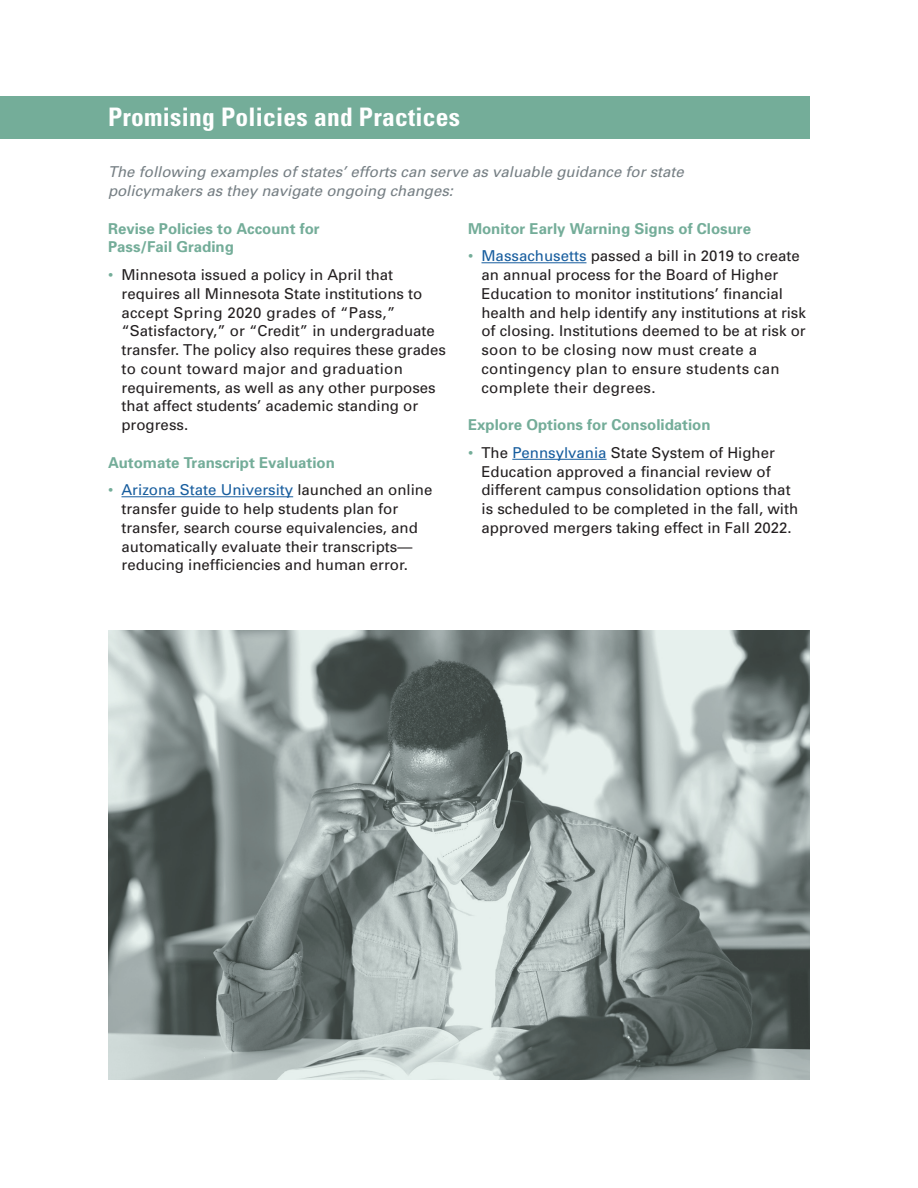
<style>
.page{position:relative;width:918px;height:1188px;background:#fff}
.page>*{position:absolute;margin:0;border:0;box-sizing:border-box;transform-origin:0 0}
.t1{font:700 condensed 25.5px "Univers";letter-spacing:.01em;color:#fff}
.t2{font:15px/18.8px "Univers";color:#231f20}
.t3{font:700 15px "Univers";color:#74ad99}
.t4{font:italic 15px "Univers";color:#767f84}
.s1{color:#74ad99}
.s2{color:#175d9e}
</style>
<div class="page">
<div style="left:0;top:97px;width:810px;height:42px;background:#74ad99"></div>
<hr style="left:122px;top:496px;width:171px;height:1px;background:#175d9e">
<hr style="left:482px;top:262px;width:104px;height:1px;background:#175d9e">
<hr style="left:512px;top:459px;width:95px;height:1px;background:#175d9e">
<svg style="left:108px;top:631px;width:702px;height:449px;background:#8d9896"></svg>
<p class="t1" style="left:108px;top:101px;width:354px">Promising Policies and Practices</p>
<p class="t4" style="left:108px;top:163px;width:577px">The following examples of states’ efforts can serve as valuable guidance for state</p>
<p class="t4" style="left:108px;top:182px;width:347px">policymakers as they navigate ongoing changes:</p>
<p class="t3" style="left:108px;top:219px;width:213px">Revise Policies to Account for</p>
<p class="t3" style="left:108px;top:238px;width:127px">Pass/Fail Grading</p>
<p class="t2" style="left:122px;top:266px;width:326px;text-indent:-14px"><span class="s1">•</span> Minnesota issued a policy in April that requires all Minnesota State institutions to accept Spring 2020 grades of “Pass,” “Satisfactory,” or “Credit” in undergraduate transfer. The policy also requires these grades to count toward major and graduation requirements, as well as any other purposes that affect students’ academic standing or progress.</p>
<p class="t3" style="left:108px;top:453px;width:228px">Automate Transcript Evaluation</p>
<p class="t2" style="left:122px;top:481px;width:312px;text-indent:-14px"><span class="s1">•</span> <span class="s2">Arizona State University</span> launched an online transfer guide to help students plan for transfer, search course equivalencies, and automatically evaluate their transcripts— reducing inefficiencies and human error.</p>
<p class="t3" style="left:468px;top:219px;width:285px">Monitor Early Warning Signs of Closure</p>
<p class="t2" style="left:482px;top:247px;width:326px;text-indent:-14px"><span class="s1">•</span> <span class="s2">Massachusetts</span> passed a bill in 2019 to create an annual process for the Board of Higher Education to monitor institutions’ financial health and help identify any institutions at risk of closing. Institutions deemed to be at risk or soon to be closing now must create a contingency plan to ensure students can complete their degrees.</p>
<p class="t3" style="left:468px;top:416px;width:244px">Explore Options for Consolidation</p>
<p class="t2" style="left:482px;top:443px;width:311px;text-indent:-14px"><span class="s1">•</span> The <span class="s2">Pennsylvania</span> State System of Higher<br>Education approved a financial review of different campus consolidation options that</p>
<p class="t2" style="left:482px;top:500px;width:318px">is scheduled to be completed in the fall, with approved mergers taking effect in Fall 2022.</p>
</div>
